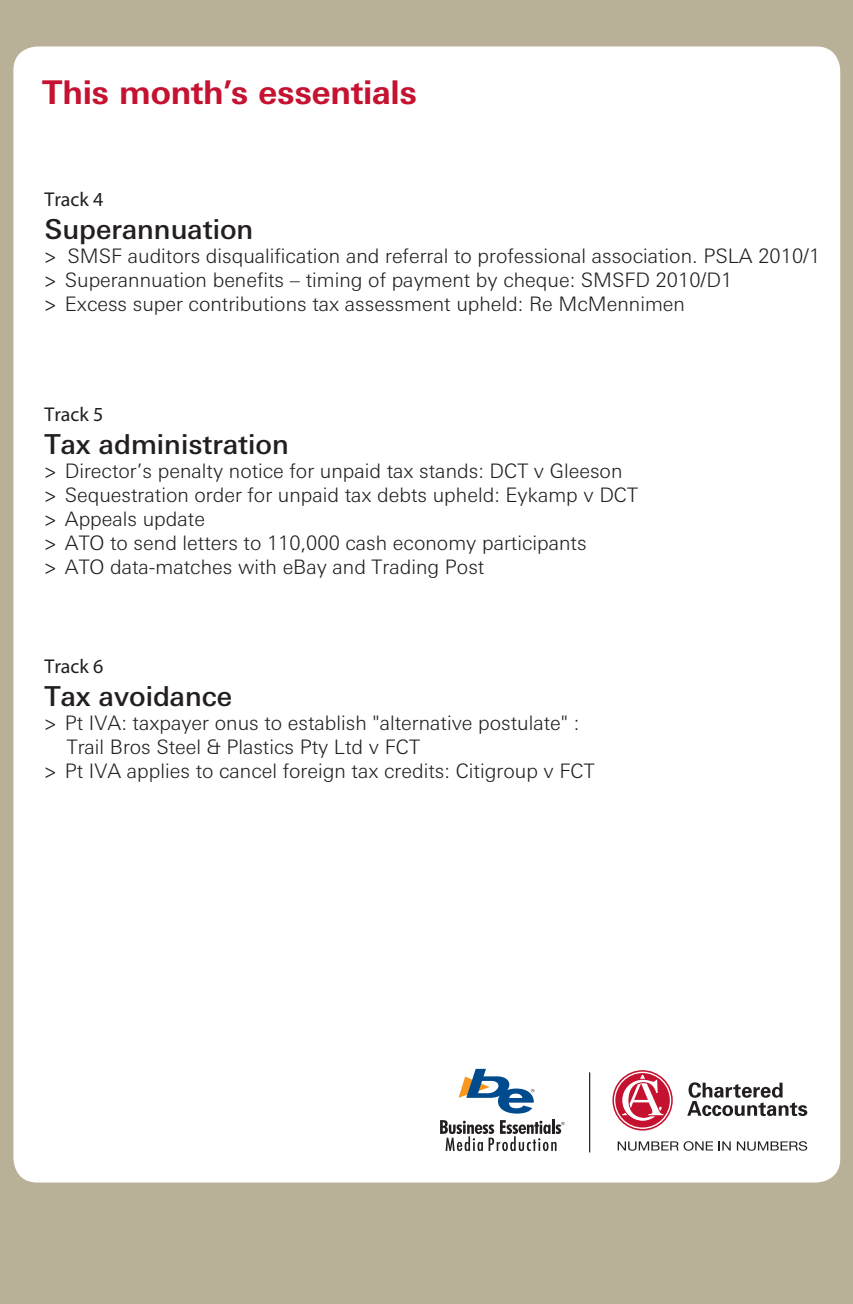
<style>
.page{position:relative;width:853px;height:1304px;background:#b9b098}
.page>*{position:absolute;margin:0;border:0;box-sizing:border-box;transform-origin:0 0}
.t1{font:700 32.75px "LT Univers Basic";letter-spacing:-.01em;color:#c41230}
.t2{font:500 27.5px "LT Univers Basic";color:#231f20}
.t3{font:300 20px/24px "LT Univers Basic";color:#231f20}
.t4{font:20px "Myriad";color:#231f20}
.s1{font-family:"Myriad Pro";font-weight:400}
</style>
<div class="page">
<div style="left:13px;top:46px;width:827px;height:1136px;background:#fff;border-radius:24px"></div>
<svg style="left:612px;top:1070px;width:60px;height:61px"></svg>
<svg style="left:687px;top:1082px;width:120px;height:34px"></svg>
<svg style="left:617px;top:1141px;width:113px;height:10px"></svg>
<svg style="left:736px;top:1141px;width:71px;height:10px"></svg>
<svg style="left:440px;top:1069px;width:124px;height:82px"></svg>
<hr style="left:589px;top:1072px;width:1px;height:80px;background:#231f20">
<h1 class="t1" style="left:42px;top:73px;width:376px">This month’s essentials</h1>
<p class="t4" style="left:44px;top:189px;width:60px">Track 4</p>
<h2 class="t2" style="left:44px;top:213px;width:210px">Superannuation</h2>
<p class="t3" style="left:44px;top:243px;width:777px"><span class="s1">&gt;</span> SMSF auditors disqualification and referral to professional association. PSLA 2010/1 <span class="s1">&gt;</span> Superannuation benefits – timing of payment by cheque: SMSFD 2010/D1<br><span class="s1">&gt;</span> Excess super contributions tax assessment upheld: Re McMennimen</p>
<p class="t4" style="left:44px;top:404px;width:60px">Track 5</p>
<h2 class="t2" style="left:44px;top:428px;width:246px">Tax administration</h2>
<p class="t3" style="left:44px;top:458px;width:595px"><span class="s1">&gt;</span> Director’s penalty notice for unpaid tax stands: DCT v Gleeson <span class="s1">&gt;</span> Sequestration order for unpaid tax debts upheld: Eykamp v DCT <span class="s1">&gt;</span> Appeals update<br><span class="s1">&gt;</span> ATO to send letters to 110,000 cash economy participants<br><span class="s1">&gt;</span> ATO data-matches with eBay and Trading Post</p>
<p class="t4" style="left:44px;top:656px;width:60px">Track 6</p>
<h2 class="t2" style="left:44px;top:680px;width:189px">Tax avoidance</h2>
<p class="t3" style="left:44px;top:711px;width:536px"><span class="s1">&gt;</span> Pt IVA: taxpayer onus to establish "alternative postulate" :</p>
<p class="t3" style="left:67px;top:735px;width:354px">Trail Bros Steel &amp; Plastics Pty Ltd v FCT</p>
<p class="t3" style="left:44px;top:759px;width:552px"><span class="s1">&gt;</span> Pt IVA applies to cancel foreign tax credits: Citigroup v FCT</p>
</div>
